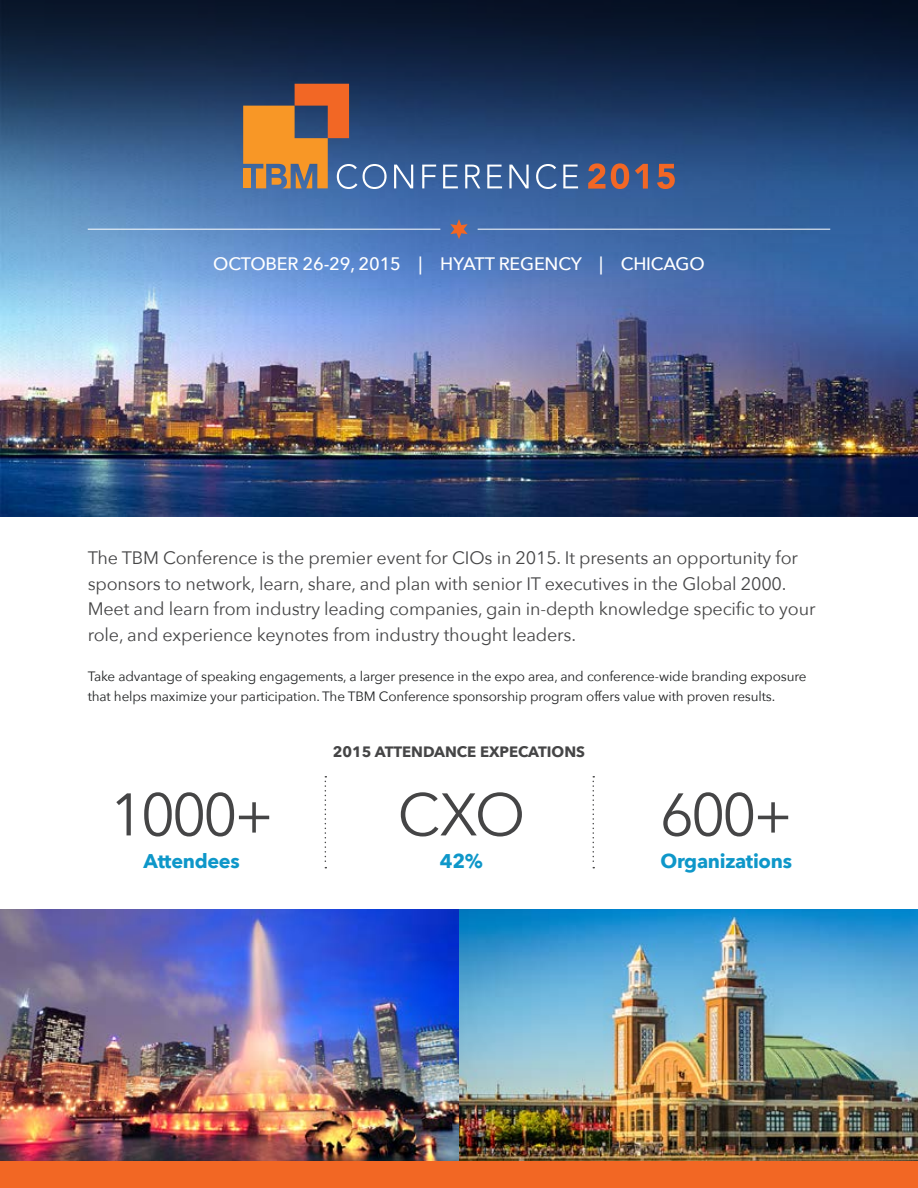
<style>
.page{position:relative;width:918px;height:1188px;background:#fff}
.page>*{position:absolute;margin:0;border:0;box-sizing:border-box;transform-origin:0 0}
.t1{font:59.4px "Avenir Next";letter-spacing:-.055em;color:#454546}
.t2{font:700 19.8px "Avenir Next";letter-spacing:-.015em;color:#0e97c9}
.t3{font:18px/25.5px "Avenir Next";letter-spacing:-.01em;color:#454546}
.t4{font:500 18px "Avenir Next";letter-spacing:-.01em;color:#fff}
.t5{font:700 15px "Avenir Next";letter-spacing:-.005em;color:#454546}
.t6{font:13.5px/20.2px "Avenir Next";letter-spacing:-.01em;color:#1e2021}
</style>
<div class="page">
<div style="left:0;top:1161px;width:918px;height:27px;background:#f26724"></div>
<img style="left:0;top:315px;width:918px;height:201px">
<svg style="left:0;top:0;width:918px;height:315px;background:#335583"></svg>
<svg style="left:243px;top:84px;width:114px;height:105px;background:#a1724f"></svg>
<svg style="left:363px;top:164px;width:24px;height:25px"></svg>
<svg style="left:394px;top:165px;width:19px;height:23px"></svg>
<svg style="left:422px;top:165px;width:14px;height:23px"></svg>
<svg style="left:443px;top:165px;width:15px;height:23px"></svg>
<svg style="left:465px;top:165px;width:15px;height:23px"></svg>
<svg style="left:487px;top:165px;width:15px;height:23px"></svg>
<svg style="left:509px;top:165px;width:20px;height:23px"></svg>
<svg style="left:536px;top:164px;width:21px;height:25px"></svg>
<svg style="left:563px;top:165px;width:15px;height:23px"></svg>
<svg style="left:588px;top:163px;width:17px;height:26px"></svg>
<svg style="left:611px;top:163px;width:18px;height:26px"></svg>
<svg style="left:635px;top:164px;width:13px;height:25px"></svg>
<svg style="left:657px;top:164px;width:18px;height:25px"></svg>
<svg style="left:450px;top:219px;width:18px;height:20px"></svg>
<hr style="left:478px;top:229px;width:352px;height:1px;background:#fff">
<hr style="left:88px;top:229px;width:352px;height:1px;background:#fff">
<svg style="left:325px;top:776px;width:1px;height:92px"></svg>
<svg style="left:593px;top:776px;width:1px;height:92px"></svg>
<img style="left:0;top:909px;width:459px;height:252px">
<img style="left:459px;top:909px;width:459px;height:252px">
<p class="t4" style="left:213px;top:249px;width:493px">OCTOBER 26-29, 2015 | HYATT REGENCY | CHICAGO</p>
<p class="t3" style="left:88px;top:544px;width:729px">The TBM Conference is the premier event for CIOs in 2015. It presents an opportunity for sponsors to network, learn, share, and plan with senior IT executives in the Global 2000.<br>Meet and learn from industry leading companies, gain in-depth knowledge specific to your role, and experience keynotes from industry thought leaders.</p>
<p class="t6" style="left:88px;top:666px;width:720px">Take advantage of speaking engagements, a larger presence in the expo area, and conference-wide branding exposure that helps maximize your participation. The TBM Conference sponsorship program offers value with proven results.</p>
<h1 class="t1" style="left:110px;top:765px;width:166px">1000+</h1>
<p class="t2" style="left:144px;top:844px;width:98px">Attendees</p>
<p class="t5" style="left:333px;top:738px;width:254px">2015 ATTENDANCE EXPECATIONS</p>
<h1 class="t1" style="left:397px;top:765px;width:129px">CXO</h1>
<p class="t2" style="left:440px;top:844px;width:45px">42%</p>
<h1 class="t1" style="left:660px;top:765px;width:135px">600+</h1>
<p class="t2" style="left:661px;top:844px;width:133px">Organizations</p>
</div>
